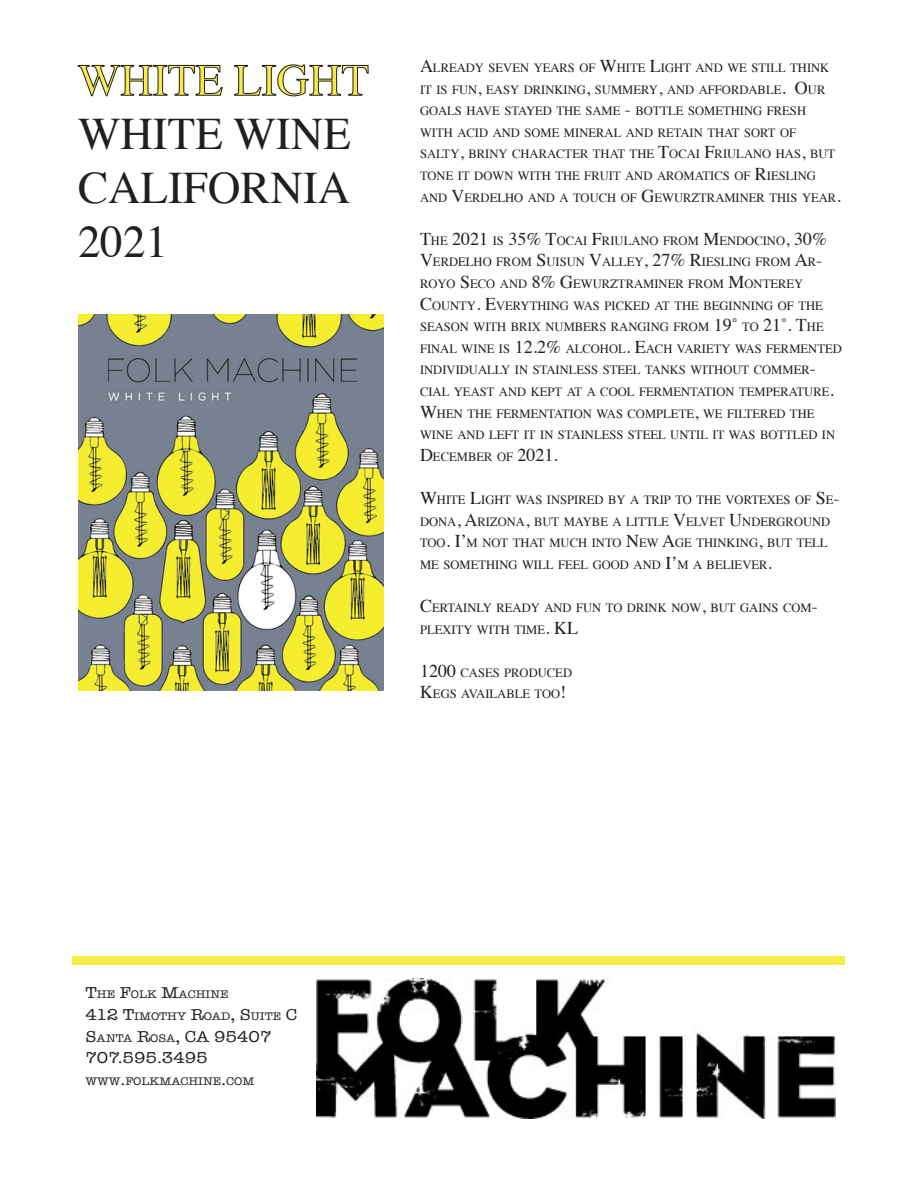
<style>
.page{position:relative;width:918px;height:1188px;background:#fff}
.page>*{position:absolute;margin:0;border:0;box-sizing:border-box;transform-origin:0 0}
.t1{font:45px/54px "Times";color:#231f20}
.t2{font:45px "Times";color:#f5ec49}
.t3{font:16.2px "American Typewriter";color:#231f20;scale:1.11 1}
.t4{font:12.6px/21.6px "Times";color:#231f20}
.t5{font:11.4px "American Typewriter";color:#231f20;scale:1.11 1}
.s1{font-size:18px}
.s2{font-size:16.2px}
.s3{font-size:11.4px}
</style>
<div class="page">
<img style="left:316px;top:978px;width:519px;height:141px">
<div style="left:72px;top:957px;width:772px;height:8px;background:#f5ec49"></div>
<svg style="left:77px;top:65px;width:146px;height:32px"></svg>
<svg style="left:234px;top:64px;width:135px;height:33px"></svg>
<img style="left:78px;top:315px;width:306px;height:375px">
<p class="t2" style="left:78px;top:38px;width:293px">WHITE LIGHT</p>
<p class="t1" style="left:78px;top:103px;width:274px">WHITE WINE</p>
<p class="t1" style="left:78px;top:157px;width:274px">CALIFORNIA<br>2021</p>
<p class="t4" style="left:420px;top:56px;width:422px"><span class="s1">A</span>LREADY SEVEN YEARS OF <span class="s1">W</span>HITE <span class="s1">L</span>IGHT AND WE STILL THINK IT IS FUN<span class="s1">,</span> EASY DRINKING<span class="s1">,</span> SUMMERY<span class="s1">,</span> AND AFFORDABLE<span class="s1">. O</span>UR GOALS HAVE STAYED THE SAME <span class="s1">-</span> BOTTLE SOMETHING FRESH WITH ACID AND SOME MINERAL AND RETAIN THAT SORT OF SALTY<span class="s1">,</span> BRINY CHARACTER THAT THE <span class="s1">T</span>OCAI <span class="s1">F</span>RIULANO HAS<span class="s1">,</span> BUT TONE IT DOWN WITH THE FRUIT AND AROMATICS OF <span class="s1">R</span>IESLING AND <span class="s1">V</span>ERDELHO AND A TOUCH OF <span class="s1">G</span>EWURZTRAMINER THIS YEAR<span class="s1">.</span></p>
<p class="t4" style="left:420px;top:229px;width:423px"><span class="s1">T</span>HE <span class="s1">2021</span> IS <span class="s1">35% T</span>OCAI <span class="s1">F</span>RIULANO FROM <span class="s1">M</span>ENDOCINO<span class="s1">, 30% V</span>ERDELHO FROM <span class="s1">S</span>UISUN <span class="s1">V</span>ALLEY<span class="s1">, 27% R</span>IESLING FROM <span class="s1">A</span>R<span class="s1">-</span>ROYO <span class="s1">S</span>ECO AND <span class="s1">8% G</span>EWURZTRAMINER FROM <span class="s1">M</span>ONTEREY <span class="s1">C</span>OUNTY<span class="s1">. E</span>VERYTHING WAS PICKED AT THE BEGINNING OF THE SEASON WITH BRIX NUMBERS RANGING FROM <span class="s1">19˚</span> TO <span class="s1">21˚. T</span>HE FINAL WINE IS <span class="s1">12.2%</span> ALCOHOL<span class="s1">. E</span>ACH VARIETY WAS FERMENTED INDIVIDUALLY IN STAINLESS STEEL TANKS WITHOUT COMMER<span class="s1">-</span>CIAL YEAST AND KEPT AT A COOL FERMENTATION TEMPERATURE<span class="s1">.<br>W</span>HEN THE FERMENTATION WAS COMPLETE<span class="s1">,</span> WE FILTERED THE WINE AND LEFT IT IN STAINLESS STEEL UNTIL IT WAS BOTTLED IN <span class="s1">D</span>ECEMBER OF <span class="s1">2021.</span></p>
<p class="t4" style="left:420px;top:488px;width:421px"><span class="s1">W</span>HITE <span class="s1">L</span>IGHT WAS INSPIRED BY A TRIP TO THE VORTEXES OF <span class="s1">S</span>E<span class="s1">-</span>DONA<span class="s1">, A</span>RIZONA<span class="s1">,</span> BUT MAYBE A LITTLE <span class="s1">V</span>ELVET <span class="s1">U</span>NDERGROUND TOO<span class="s1">. I’</span>M NOT THAT MUCH INTO <span class="s1">N</span>EW <span class="s1">A</span>GE THINKING<span class="s1">,</span> BUT TELL ME SOMETHING WILL FEEL GOOD AND <span class="s1">I’</span>M A BELIEVER<span class="s1">.</span></p>
<p class="t4" style="left:420px;top:596px;width:399px"><span class="s1">C</span>ERTAINLY READY AND FUN TO DRINK NOW<span class="s1">,</span> BUT GAINS COM<span class="s1">-<br></span>PLEXITY WITH TIME<span class="s1">. KL</span></p>
<p class="t4" style="left:420px;top:661px;width:154px"><span class="s1">1200</span> CASES PRODUCED</p>
<p class="t4" style="left:420px;top:682px;width:148px"><span class="s1">K</span>EGS AVAILABLE TOO<span class="s1">!</span></p>
<p class="t5" style="left:86px;top:986px;width:130px"><span class="s2">T</span>HE <span class="s2">F</span>OLK <span class="s2">M</span>ACHINE</p>
<p class="t5" style="left:86px;top:1007px;width:191px"><span class="s2">412 T</span>IMOTHY <span class="s2">R</span>OAD<span class="s2">, S</span>UITE <span class="s2">C</span></p>
<p class="t3" style="left:86px;top:1024px;width:169px">S<span class="s3">ANTA</span> R<span class="s3">OSA</span>, CA 95407</p>
<p class="t3" style="left:86px;top:1045px;width:112px">707.595.3495</p>
<p class="t5" style="left:86px;top:1072px;width:153px">WWW<span class="s2">.</span>FOLKMACHINE<span class="s2">.</span>COM</p>
</div>
